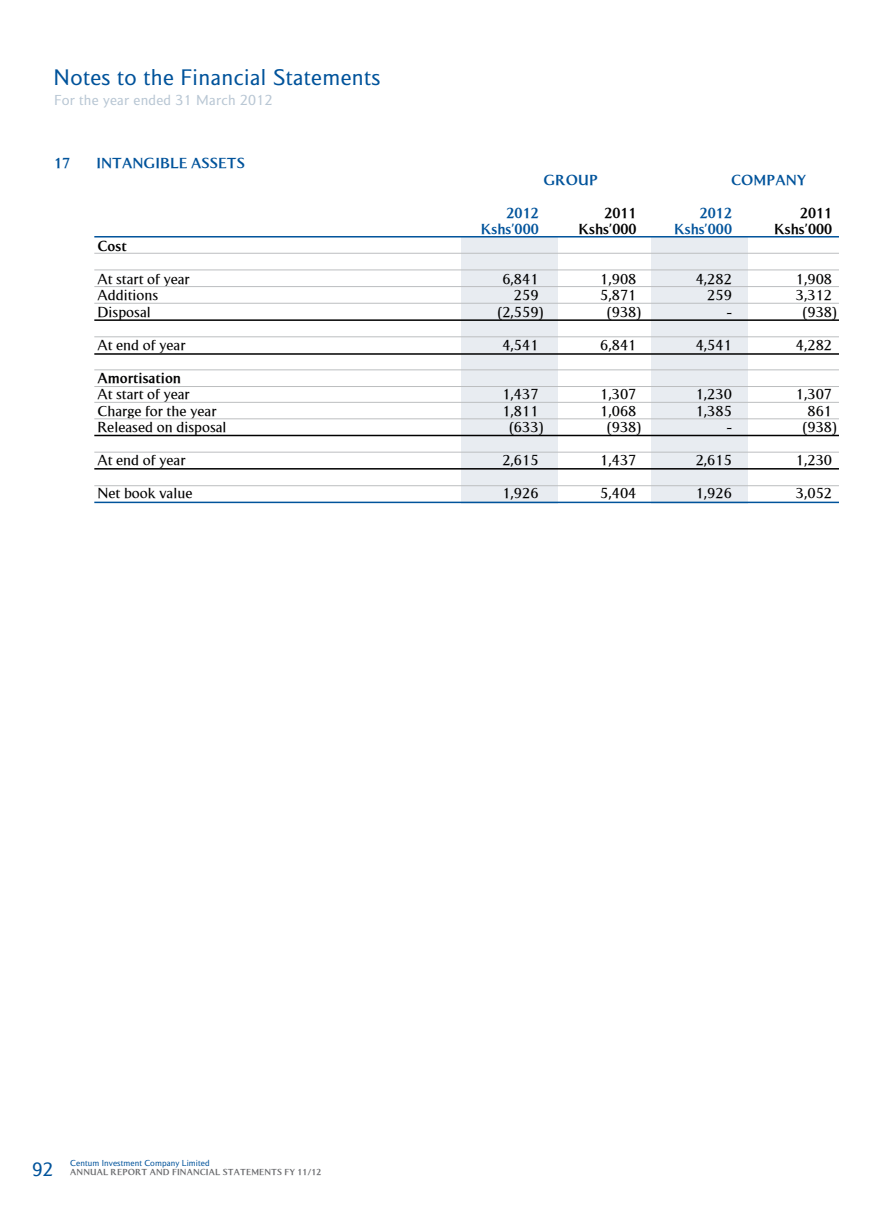
<style>
.page{position:relative;width:893px;height:1212px;background:#fff}
.page>*{position:absolute;margin:0;border:0;box-sizing:border-box;transform-origin:0 0}
.t1{font:21px "Mylius Sans";letter-spacing:.02em;color:#00539b}
.t2{font:13.5px "Mylius";color:#000}
.t3{font:700 13.5px "Mylius";color:#00539b}
.t4{font:700 13.5px "Mylius";color:#000}
.t5{font:13.5px "Mylius Sans";letter-spacing:.02em;color:#b9c7d4}
.t6{font:700 8.1px "Mylius";letter-spacing:.01em;color:#696a6d}
.t7{font:8.1px "Mylius Sans";letter-spacing:.01em;color:#00539b}
.s1{font-family:"Mylius Sans";font-weight:400;font-size:18px;color:#00539b}
</style>
<div class="page">
<div style="left:651px;top:236px;width:96px;height:267px;background:#e8ecf1"></div>
<div style="left:461px;top:236px;width:96px;height:267px;background:#e8ecf1"></div>
<hr style="left:94px;top:236px;width:745px;height:1px;background:#00539b">
<hr style="left:94px;top:253px;width:745px;height:1px;background:#bcbec0">
<hr style="left:94px;top:319px;width:745px;height:2px;background:#000">
<hr style="left:94px;top:286px;width:745px;height:1px;background:#bcbec0">
<hr style="left:94px;top:270px;width:745px;height:1px;background:#bcbec0">
<hr style="left:94px;top:336px;width:745px;height:1px;background:#bcbec0">
<hr style="left:94px;top:353px;width:745px;height:2px;background:#000">
<hr style="left:94px;top:369px;width:745px;height:1px;background:#bcbec0">
<hr style="left:94px;top:386px;width:745px;height:1px;background:#bcbec0">
<hr style="left:94px;top:303px;width:745px;height:1px;background:#bcbec0">
<hr style="left:94px;top:402px;width:745px;height:1px;background:#bcbec0">
<hr style="left:94px;top:418px;width:745px;height:1px;background:#bcbec0">
<hr style="left:94px;top:485px;width:745px;height:1px;background:#bcbec0">
<hr style="left:94px;top:452px;width:745px;height:1px;background:#bcbec0">
<hr style="left:94px;top:435px;width:745px;height:1px;background:#000">
<hr style="left:94px;top:502px;width:745px;height:1px;background:#00539b">
<hr style="left:94px;top:468px;width:745px;height:1px;background:#000">
<h1 class="t1" style="left:54px;top:65px;width:328px">Notes to the Financial Statements</h1>
<p class="t5" style="left:54px;top:92px;width:220px">For the year ended 31 March 2012</p>
<p class="t3" style="left:54px;top:155px;width:147px">17 INTANGIBLE ASS</p>
<p class="t3" style="left:218px;top:155px;width:24px">ETS</p>
<p class="t3" style="left:543px;top:171px;width:34px">GROUP</p>
<p class="t3" style="left:731px;top:171px;width:12px">COMP</p>
<p class="t3" style="left:775px;top:171px;width:32px">ANY</p>
<p class="t3" style="left:507px;top:204px;width:34px">2012</p>
<p class="t4" style="left:604px;top:204px;width:34px">2011</p>
<p class="t3" style="left:700px;top:204px;width:34px">2012</p>
<p class="t4" style="left:800px;top:204px;width:34px">2011</p>
<p class="t3" style="left:481px;top:221px;width:60px">KSHS’000</p>
<p class="t4" style="left:578px;top:221px;width:60px">KSHS’000</p>
<p class="t3" style="left:674px;top:221px;width:60px">KSHS’000</p>
<p class="t4" style="left:774px;top:221px;width:60px">KSHS’000</p>
<p class="t4" style="left:97px;top:237px;width:31px">COST</p>
<p class="t2" style="left:97px;top:271px;width:94px">At start of year</p>
<p class="t2" style="left:502px;top:271px;width:38px">6,841</p>
<p class="t2" style="left:600px;top:271px;width:38px">1,908</p>
<p class="t2" style="left:696px;top:271px;width:38px">4,282</p>
<p class="t2" style="left:796px;top:271px;width:38px">1,908</p>
<p class="t2" style="left:97px;top:287px;width:62px">Additions</p>
<p class="t2" style="left:514px;top:287px;width:26px">259</p>
<p class="t2" style="left:600px;top:287px;width:38px">5,871</p>
<p class="t2" style="left:707px;top:287px;width:26px">259</p>
<p class="t2" style="left:796px;top:287px;width:38px">3,312</p>
<p class="t2" style="left:97px;top:304px;width:55px">Disposal</p>
<p class="t2" style="left:497px;top:304px;width:48px">(2,559)</p>
<p class="t2" style="left:607px;top:304px;width:36px">(938)</p>
<p class="t2" style="left:727px;top:304px;width:7px">-</p>
<p class="t2" style="left:802px;top:304px;width:36px">(938)</p>
<p class="t2" style="left:97px;top:337px;width:90px">At end of year</p>
<p class="t2" style="left:502px;top:337px;width:38px">4,541</p>
<p class="t2" style="left:600px;top:337px;width:38px">6,841</p>
<p class="t2" style="left:696px;top:337px;width:38px">4,541</p>
<p class="t2" style="left:796px;top:337px;width:38px">4,282</p>
<p class="t4" style="left:97px;top:369px;width:85px">AMORTISATION</p>
<p class="t2" style="left:97px;top:386px;width:94px">At start of year</p>
<p class="t2" style="left:502px;top:386px;width:38px">1,437</p>
<p class="t2" style="left:600px;top:386px;width:38px">1,307</p>
<p class="t2" style="left:696px;top:386px;width:38px">1,230</p>
<p class="t2" style="left:796px;top:386px;width:38px">1,307</p>
<p class="t2" style="left:97px;top:403px;width:121px">Charge for the year</p>
<p class="t2" style="left:502px;top:403px;width:38px">1,811</p>
<p class="t2" style="left:600px;top:403px;width:38px">1,068</p>
<p class="t2" style="left:696px;top:403px;width:38px">1,385</p>
<p class="t2" style="left:807px;top:403px;width:26px">861</p>
<p class="t2" style="left:97px;top:419px;width:131px">Released on disposal</p>
<p class="t2" style="left:509px;top:419px;width:36px">(633)</p>
<p class="t2" style="left:607px;top:419px;width:36px">(938)</p>
<p class="t2" style="left:727px;top:419px;width:7px">-</p>
<p class="t2" style="left:802px;top:419px;width:36px">(938)</p>
<p class="t2" style="left:97px;top:452px;width:90px">At end of year</p>
<p class="t2" style="left:502px;top:452px;width:38px">2,615</p>
<p class="t2" style="left:600px;top:452px;width:38px">1,437</p>
<p class="t2" style="left:696px;top:452px;width:38px">2,615</p>
<p class="t2" style="left:796px;top:452px;width:38px">1,230</p>
<p class="t2" style="left:97px;top:485px;width:96px">Net book value</p>
<p class="t2" style="left:502px;top:485px;width:38px">1,926</p>
<p class="t2" style="left:600px;top:485px;width:38px">5,404</p>
<p class="t2" style="left:696px;top:485px;width:38px">1,926</p>
<p class="t2" style="left:796px;top:485px;width:38px">3,052</p>
<p class="t7" style="left:70px;top:1158px;width:141px">Centum Investment Company Limited</p>
<p class="t6" style="left:32px;top:1167px;width:291px"><span class="s1">92</span> ANNUAL REPORT AND FINANCIAL STATEMENTS FY 11/12</p>
</div>
